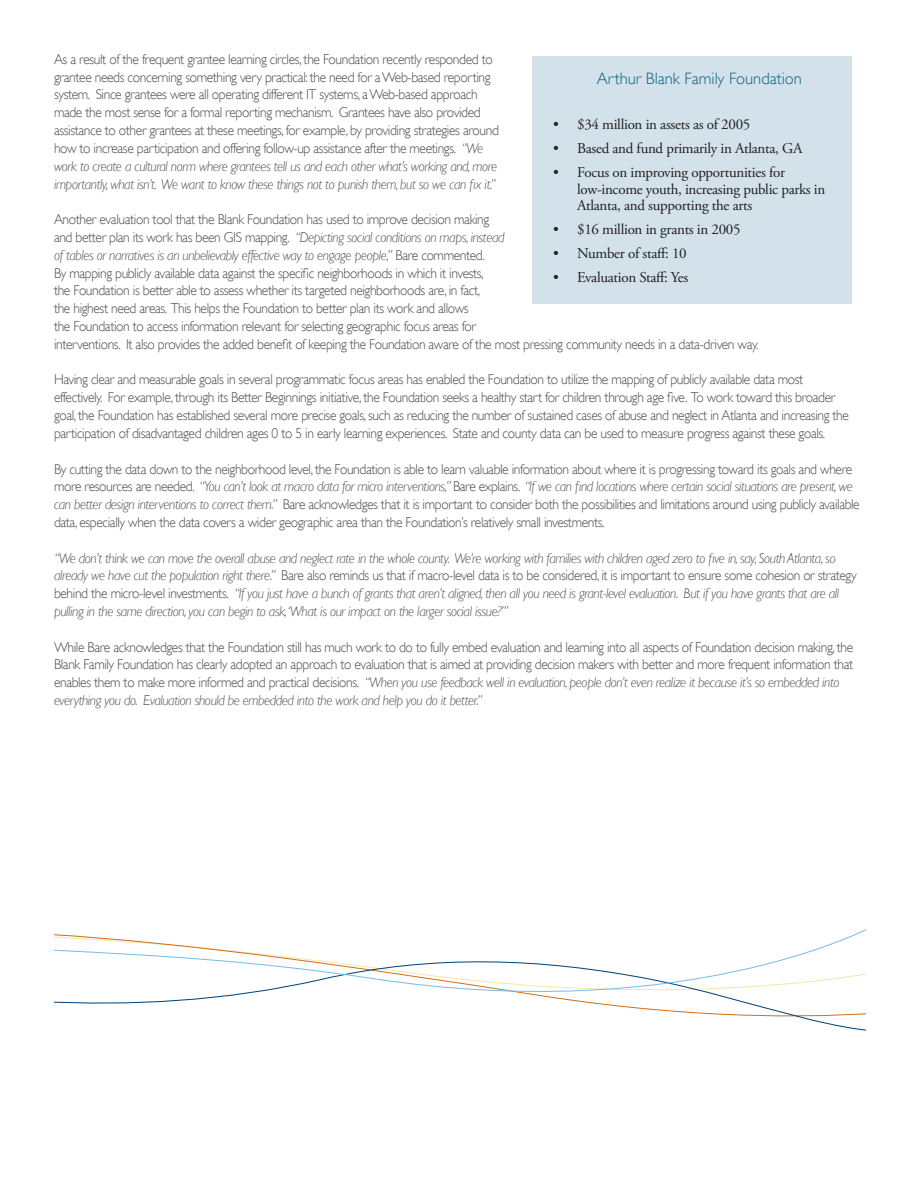
<style>
.page{position:relative;width:918px;height:1188px;background:#fff}
.page>*{position:absolute;margin:0;border:0;box-sizing:border-box;transform-origin:0 0}
.t1{font:300 16.5px "Gill Sans";color:#0f627f}
.t2{font:15px/16.5px "Adobe Garamond Pro";letter-spacing:-.02em;color:#231f20}
.List_Bullet{font:300 14.25px/17.9px "Gill Sans";letter-spacing:-.03em;color:#4b4c4d;scale:.95 1}
.List_Bullet-2{font:italic 300 14.25px/17.9px "Gill Sans";letter-spacing:-.03em;color:#4b4c4d;scale:.95 1}
.s1{font-style:italic}
.s2{font-style:normal}
</style>
<div class="page">
<div style="left:532px;top:56px;width:320px;height:247px;background:#d2e1ea"></div>
<svg style="left:54px;top:929px;width:812px;height:96px"></svg>
<p class="List_Bullet" style="left:54px;top:50px;width:470px">As a result of the frequent grantee learning circles, the Foundation recently responded to grantee needs concerning something very practical: the need for a Web-based reporting system. Since grantees were all operating different IT systems, a Web-based approach made the most sense for a formal reporting mechanism. Grantees have also provided assistance to other grantees at these meetings, for example, by providing strategies around how to increase participation and offering follow-up assistance after the meetings. <span class="s1">“We work to create a cultural norm where grantees tell us and each other what’s working and, more importantly, what isn’t. We want to know these things not to punish them, but so we can fix it.”</span></p>
<p class="List_Bullet" style="left:54px;top:210px;width:743px">Another evaluation tool that the Blank Foundation has used to improve decision making<br>and better plan its work has been GIS mapping. <span class="s1">“Depicting social conditions on maps, instead<br>of tables or narratives is an unbelievably effective way to engage people,”</span> Bare commented.<br>By mapping publicly available data against the specific neighborhoods in which it invests,<br>the Foundation is better able to assess whether its targeted neighborhoods are, in fact,<br>the highest need areas. This helps the Foundation to better plan its work and allows<br>the Foundation to access information relevant for selecting geographic focus areas for<br>interventions. It also provides the added benefit of keeping the Foundation aware of the most pressing community needs in a data-driven way.</p>
<p class="List_Bullet" style="left:54px;top:371px;width:838px">Having clear and measurable goals in several programmatic focus areas has enabled the Foundation to utilize the mapping of publicly available data most effectively. For example, through its Better Beginnings initiative, the Foundation seeks a healthy start for children through age five. To work toward this broader goal, the Foundation has established several more precise goals, such as reducing the number of sustained cases of abuse and neglect in Atlanta and increasing the participation of disadvantaged children ages 0 to 5 in early learning experiences. State and county data can be used to measure progress against these goals.</p>
<p class="List_Bullet" style="left:54px;top:460px;width:850px">By cutting the data down to the neighborhood level, the Foundation is able to learn valuable information about where it is progressing toward its goals and where more resources are needed. <span class="s1">“You can’t look at macro data for micro interventions,”</span> Bare explains. <span class="s1">“If we can find locations where certain social situations are present, we can better design interventions to correct them.”</span> Bare acknowledges that it is important to consider both the possibilities and limitations around using publicly available data, especially when the data covers a wider geographic area than the Foundation’s relatively small investments.</p>
<p class="List_Bullet-2" style="left:54px;top:549px;width:846px">“We don’t think we can move the overall abuse and neglect rate in the whole county. We’re working with families with children aged zero to five in, say, South Atlanta, so already we have cut the population right there.” <span class="s2">Bare also reminds us that if macro-level data is to be considered, it is important to ensure some cohesion or strategy behind the micro-level investments.</span> “If you just have a bunch of grants that aren’t aligned, then all you need is grant-level evaluation. But if you have grants that are all pulling in the same direction, you can begin to ask, ‘What is our impact on the larger social issue?’”</p>
<p class="List_Bullet" style="left:54px;top:638px;width:843px">While Bare acknowledges that the Foundation still has much work to do to fully embed evaluation and learning into all aspects of Foundation decision making, the Blank Family Foundation has clearly adopted an approach to evaluation that is aimed at providing decision makers with better and more frequent information that enables them to make more informed and practical decisions. <span class="s1">“When you use feedback well in evaluation, people don’t even realize it because it’s so embedded into everything you do. Evaluation should be embedded into the work and help you do it better.”</span></p>
<p class="t1" style="left:597px;top:69px;width:207px">Arthur Blank Family Foundation</p>
<p class="t2" style="left:553px;top:117px;width:199px">• $34 million in assets as of 2005</p>
<p class="t2" style="left:553px;top:141px;width:251px">• Based and fund primarily in Atlanta, GA</p>
<p class="t2" style="left:577px;top:165px;width:250px;text-indent:-24px">• Focus on improving opportunities for low-income youth, increasing public parks in</p>
<p class="t2" style="left:577px;top:198px;width:177px">Atlanta, and supporting the arts</p>
<p class="t2" style="left:553px;top:222px;width:189px">• $16 million in grants in 2005</p>
<p class="t2" style="left:553px;top:246px;width:135px">• Number of staff: 10</p>
<p class="t2" style="left:553px;top:270px;width:137px">• Evaluation Staff: Yes</p>
</div>
